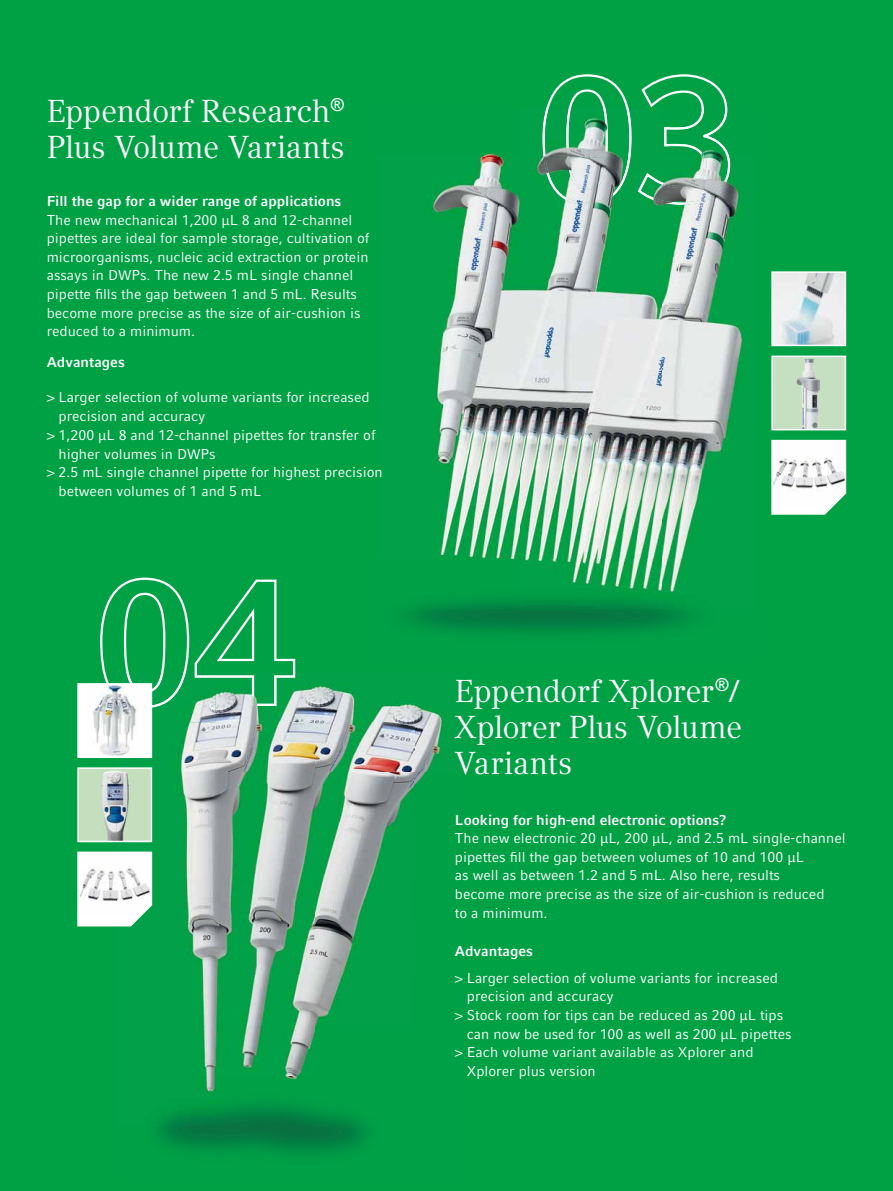
<style>
.page{position:relative;width:893px;height:1191px;background:#00a145}
.page>*{position:absolute;margin:0;border:0;box-sizing:border-box;transform-origin:0 0}
.t1{font:31.5px/36px "Compatil Textfor Eppendorf";letter-spacing:-.015em;color:#fff}
.t2{font:14.25px/18.6px "Compatil Factfor Eppendorf";color:#fff}
.t3{font:700 14.25px "Compatil Factfor Eppendorf";color:#fff}
</style>
<div class="page">
<svg style="left:546px;top:74px;width:182px;height:33px"></svg>
<img style="left:406px;top:154px;width:337px;height:481px">
<img style="left:542px;top:107px;width:188px;height:98px">
<img style="left:152px;top:672px;width:263px;height:101px">
<img style="left:415px;top:705px;width:28px;height:80px">
<img style="left:152px;top:773px;width:263px;height:50px">
<img style="left:116px;top:823px;width:276px;height:332px">
<svg style="left:771px;top:440px;width:75px;height:75px;background:#e6eeea"></svg>
<svg style="left:771px;top:355px;width:75px;height:75px;background:#c4dbc3"></svg>
<svg style="left:771px;top:271px;width:75px;height:75px;background:#dae2e4"></svg>
<svg style="left:77px;top:851px;width:75px;height:75px;background:#e7efeb"></svg>
<svg style="left:77px;top:577px;width:218px;height:181px"></svg>
<img style="left:77px;top:767px;width:75px;height:75px">
<h1 class="t1" style="left:47px;top:93px;width:300px">Eppendorf Research<sup>®<br></sup>Plus Volume Variants</h1>
<p class="t3" style="left:47px;top:193px;width:296px">Fill the gap for a wider range of applications</p>
<p class="t2" style="left:47px;top:210px;width:324px">The new mechanical 1,200 µL 8 and 12-channel pipettes are ideal for sample storage, cultivation of microorganisms, nucleic acid extraction or protein assays in DWPs. The new 2.5 mL single channel pipette fills the gap between 1 and 5 mL. Results become more precise as the size of air-cushion is reduced to a minimum.</p>
<p class="t3" style="left:47px;top:353px;width:80px">Advantages</p>
<p class="t2" style="left:47px;top:388px;width:324px">&gt; Larger selection of volume variants for increased</p>
<p class="t2" style="left:59px;top:407px;width:148px">precision and accuracy</p>
<p class="t2" style="left:47px;top:425px;width:330px">&gt; 1,200 µL 8 and 12-channel pipettes for transfer of</p>
<p class="t2" style="left:59px;top:444px;width:159px">higher volumes in DWPs</p>
<p class="t2" style="left:47px;top:463px;width:337px">&gt; 2.5 mL single channel pipette for highest precision</p>
<p class="t2" style="left:59px;top:482px;width:204px">between volumes of 1 and 5 mL</p>
<h1 class="t1" style="left:455px;top:673px;width:289px;text-align:justify">Eppendorf Xplorer<sup>®</sup>/ Xplorer Plus Volume Variants</h1>
<p class="t3" style="left:455px;top:811px;width:273px">Looking for high-end electronic options?</p>
<p class="t2" style="left:455px;top:829px;width:392px">The new electronic 20 µL, 200 µL, and 2.5 mL single-channel pipettes fill the gap between volumes of 10 and 100 µL<br>as well as between 1.2 and 5 mL. Also here, results<br>become more precise as the size of air-cushion is reduced<br>to a minimum.</p>
<p class="t3" style="left:455px;top:942px;width:80px">Advantages</p>
<p class="t2" style="left:455px;top:968px;width:324px">&gt; Larger selection of volume variants for increased</p>
<p class="t2" style="left:467px;top:987px;width:148px">precision and accuracy</p>
<p class="t2" style="left:455px;top:1005px;width:330px">&gt; Stock room for tips can be reduced as 200 µL tips</p>
<p class="t2" style="left:467px;top:1024px;width:326px">can now be used for 100 as well as 200 µL pipettes</p>
<p class="t2" style="left:455px;top:1043px;width:300px">&gt; Each volume variant available as Xplorer and</p>
<p class="t2" style="left:467px;top:1062px;width:130px">Xplorer plus version</p>
</div>
